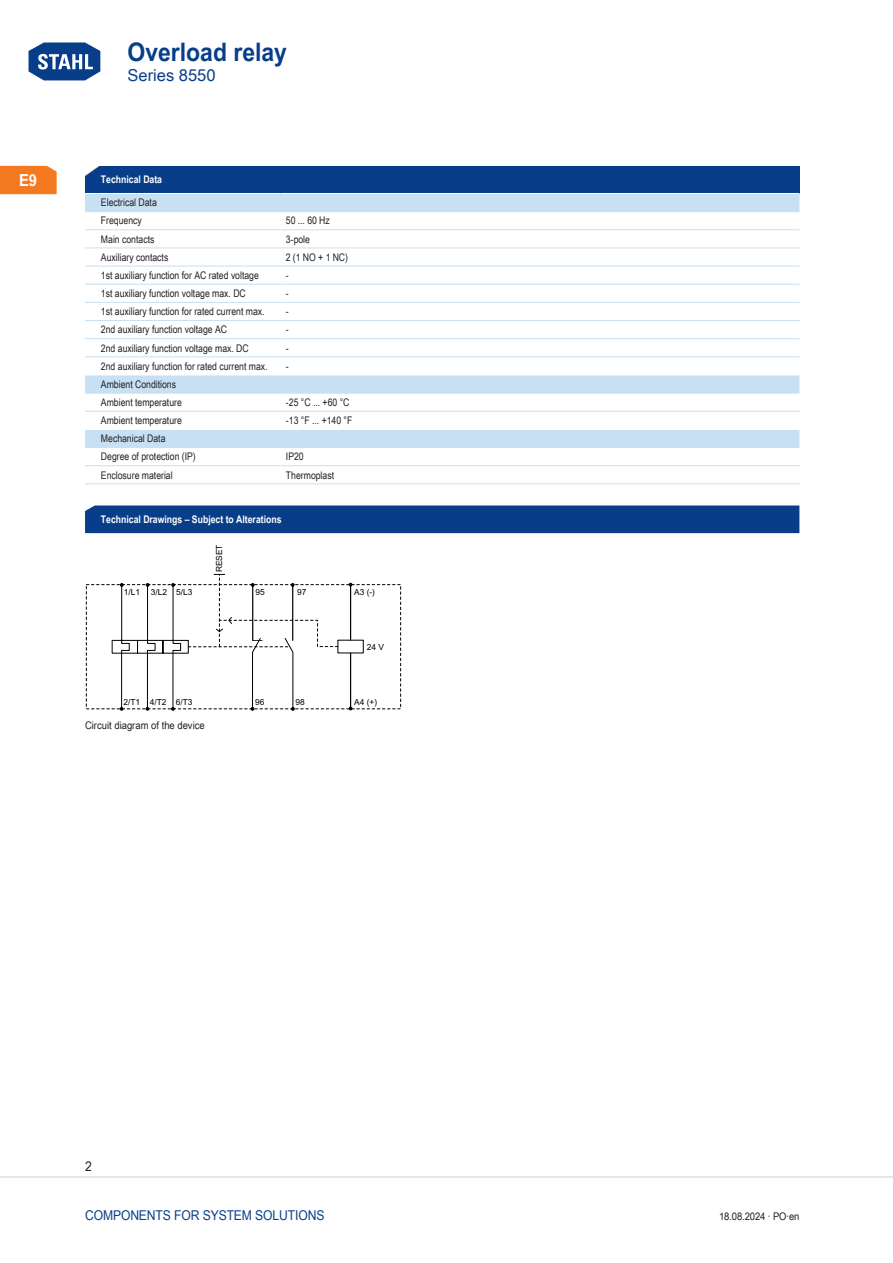
<style>
.page{position:relative;width:893px;height:1263px;background:#fff}
.page>*{position:absolute;margin:0;border:0;box-sizing:border-box;transform-origin:0 0}
.t1{font:700 25.5px "Arial Unicode MS";color:#083e89;scale:.9 1}
.TabHeader1stColumn{font:700 24px "Arial Unicode MS";color:#fff;scale:1.45 1}
.t2{font:16.5px "Arial Unicode MS";color:#083e89}
.t3{font:700 16.5px "Arial Unicode MS";color:#fff;scale:.9 1}
.t4{font:13.5px "Arial Unicode MS";letter-spacing:-.01em;color:#083e89;scale:.9 1}
.t5{font:13.5px "Arial Unicode MS";color:#231f20;scale:.9 1}
.TabBody1stColumn{font:10.5px "Arial Unicode MS";color:#231f20;scale:.83 1}
.TabBodyLeft{font:10.5px "Arial Unicode MS";color:#231f20;scale:.83 1}
.TabHeader1stColumn-2{font:700 10.5px "Arial Unicode MS";color:#fff;scale:.83 1}
.TabBody1stColumn-2{font:10.5px "Arial Unicode MS";color:#231f20;scale:.9 1}
.t6{font:8.4px "Arial Unicode MS";color:#000}
.s1{font-weight:400;font-size:31.65px;color:#fff}
</style>
<div class="page">
<svg style="left:28px;top:42px;width:73px;height:39px"></svg>
<hr style="left:0;top:1176px;width:893px;height:2px;background:#e6e7e9">
<div style="left:0;top:166px;width:57px;height:28px;background:#f47921"></div>
<div style="left:85px;top:505px;width:714px;height:28px;background:#083e89"></div>
<div style="left:85px;top:166px;width:714px;height:27px;background:#083e89"></div>
<svg style="left:85px;top:194px;width:714px;height:253px"></svg>
<hr style="left:85px;top:211px;width:196px;height:1px;background:#c7e0f3">
<hr style="left:281px;top:211px;width:518px;height:1px;background:#c7e0f3">
<hr style="left:85px;top:229px;width:196px;height:1px;background:#c7e0f3">
<hr style="left:281px;top:229px;width:518px;height:1px;background:#c7e0f3">
<hr style="left:85px;top:248px;width:196px;height:1px;background:#c7e0f3">
<hr style="left:281px;top:248px;width:518px;height:1px;background:#c7e0f3">
<hr style="left:85px;top:266px;width:196px;height:1px;background:#c7e0f3">
<hr style="left:281px;top:266px;width:518px;height:1px;background:#c7e0f3">
<hr style="left:85px;top:284px;width:196px;height:1px;background:#c7e0f3">
<hr style="left:281px;top:284px;width:518px;height:1px;background:#c7e0f3">
<hr style="left:85px;top:302px;width:196px;height:1px;background:#c7e0f3">
<hr style="left:281px;top:302px;width:518px;height:1px;background:#c7e0f3">
<hr style="left:85px;top:320px;width:196px;height:1px;background:#c7e0f3">
<hr style="left:281px;top:320px;width:518px;height:1px;background:#c7e0f3">
<hr style="left:85px;top:338px;width:196px;height:1px;background:#c7e0f3">
<hr style="left:281px;top:338px;width:518px;height:1px;background:#c7e0f3">
<hr style="left:85px;top:356px;width:196px;height:1px;background:#c7e0f3">
<hr style="left:281px;top:356px;width:518px;height:1px;background:#c7e0f3">
<hr style="left:85px;top:375px;width:196px;height:1px;background:#fff">
<hr style="left:281px;top:375px;width:518px;height:1px;background:#fff">
<hr style="left:85px;top:393px;width:196px;height:1px;background:#c7e0f3">
<hr style="left:281px;top:393px;width:518px;height:1px;background:#c7e0f3">
<hr style="left:85px;top:411px;width:196px;height:1px;background:#c7e0f3">
<hr style="left:281px;top:411px;width:518px;height:1px;background:#c7e0f3">
<hr style="left:85px;top:429px;width:196px;height:1px;background:#fff">
<hr style="left:281px;top:429px;width:518px;height:1px;background:#fff">
<hr style="left:85px;top:447px;width:196px;height:1px;background:#c7e0f3">
<hr style="left:281px;top:447px;width:518px;height:1px;background:#c7e0f3">
<hr style="left:85px;top:465px;width:196px;height:1px;background:#c7e0f3">
<hr style="left:85px;top:483px;width:196px;height:1px;background:#c7e0f3">
<hr style="left:281px;top:465px;width:518px;height:1px;background:#c7e0f3">
<hr style="left:281px;top:483px;width:518px;height:1px;background:#c7e0f3">
<div style="left:86px;top:584px;width:315px;height:125px;border:1px dashed #000"></div>
<hr style="left:350px;top:585px;width:1px;height:55px;background:#000">
<hr style="left:350px;top:653px;width:1px;height:55px;background:#000">
<svg style="left:112px;top:574px;width:226px;height:136px"></svg>
<h1 class="t1" style="left:26px;top:33px;width:291px"><span class="s1">Home</span> Overload relay</h1>
<h3 class="t2" style="left:128px;top:63px;width:90px">Series 8550</h3>
<h3 class="t3" style="left:19px;top:168px;width:22px">E9</h3>
<p class="TabHeader1stColumn" style="left:82px;top:154px;width:16px">◤</p>
<p class="TabHeader1stColumn-2" style="left:101px;top:172px;width:75px">Technical Data</p>
<p class="TabBody1stColumn" style="left:101px;top:195px;width:69px">Electrical Data</p>
<p class="TabBody1stColumn" style="left:101px;top:213px;width:51px">Frequency</p>
<p class="TabBodyLeft" style="left:286px;top:213px;width:54px">50 ... 60 Hz</p>
<p class="TabBody1stColumn" style="left:101px;top:231px;width:66px">Main contacts</p>
<p class="TabBodyLeft" style="left:286px;top:231px;width:31px">3-pole</p>
<p class="TabBody1stColumn" style="left:101px;top:249px;width:83px">Auxiliary contacts</p>
<p class="TabBodyLeft" style="left:286px;top:249px;width:76px">2(1 NO + 1 NC)</p>
<p class="TabBody1stColumn" style="left:101px;top:268px;width:192px">1st auxiliary function for AC rated voltage</p>
<p class="TabBodyLeft" style="left:286px;top:268px;width:5px">-</p>
<p class="TabBody1stColumn" style="left:101px;top:286px;width:176px">1st auxiliary function voltage max. DC</p>
<p class="TabBodyLeft" style="left:286px;top:286px;width:5px">-</p>
<p class="TabBody1stColumn" style="left:101px;top:304px;width:199px">1st auxiliary function for rated current max.</p>
<p class="TabBodyLeft" style="left:286px;top:304px;width:5px">-</p>
<p class="TabBody1stColumn" style="left:101px;top:322px;width:153px">2nd auxiliary function voltage AC</p>
<p class="TabBodyLeft" style="left:286px;top:322px;width:5px">-</p>
<p class="TabBody1stColumn" style="left:101px;top:340px;width:180px">2nd auxiliary function voltage max. DC</p>
<p class="TabBodyLeft" style="left:286px;top:340px;width:5px">-</p>
<p class="TabBody1stColumn" style="left:101px;top:358px;width:202px">2nd auxiliary function for rated current max.</p>
<p class="TabBodyLeft" style="left:286px;top:358px;width:5px">-</p>
<p class="TabBody1stColumn" style="left:101px;top:376px;width:92px">Ambient Conditions</p>
<p class="TabBody1stColumn" style="left:101px;top:395px;width:99px">Ambient temperature</p>
<p class="TabBodyLeft" style="left:286px;top:395px;width:78px">-25 °C ... +60 °C</p>
<p class="TabBody1stColumn" style="left:101px;top:413px;width:99px">Ambient temperature</p>
<p class="TabBodyLeft" style="left:286px;top:413px;width:80px">-13 °F ... +140 °F</p>
<p class="TabBody1stColumn" style="left:101px;top:431px;width:79px">Mechanical Data</p>
<p class="TabBody1stColumn" style="left:101px;top:449px;width:116px">Degree of protection (IP)</p>
<p class="TabBodyLeft" style="left:286px;top:449px;width:23px">I P20</p>
<p class="TabBody1stColumn" style="left:101px;top:467px;width:88px">Enclosure material</p>
<p class="TabBodyLeft" style="left:286px;top:467px;width:59px">Thermoplast</p>
<p class="TabHeader1stColumn-2" style="left:101px;top:512px;width:219px">Technical Drawings – Subject to Alterations</p>
<p class="t6" style="left:124px;top:589px;width:18px">1/L1</p>
<p class="t6" style="left:151px;top:589px;width:43px">3/L2 5/L3</p>
<p class="t6" style="left:216px;top:572px;width:30px;rotate:-90deg">RESET</p>
<p class="t6" style="left:255px;top:589px;width:11px">95</p>
<p class="t6" style="left:297px;top:589px;width:11px">97</p>
<p class="t6" style="left:123px;top:699px;width:71px">2/T1 4/T2 6/T3</p>
<p class="TabBody1stColumn-2" style="left:85px;top:717px;width:135px">Circuit diagram of the device</p>
<p class="t6" style="left:255px;top:699px;width:11px">96</p>
<p class="t6" style="left:295px;top:699px;width:11px">98</p>
<p class="t6" style="left:354px;top:589px;width:22px">A3 (-)</p>
<p class="t6" style="left:367px;top:643px;width:19px">24 V</p>
<p class="t6" style="left:354px;top:699px;width:25px">A4 (+)</p>
<p class="t5" style="left:85px;top:1157px;width:9px">2</p>
<p class="t4" style="left:85px;top:1205px;width:265px">Components for System Solutions</p>
<p class="TabBody1stColumn-2" style="left:719px;top:1208px;width:91px">18.08.2024 · PO·en</p>
</div>
